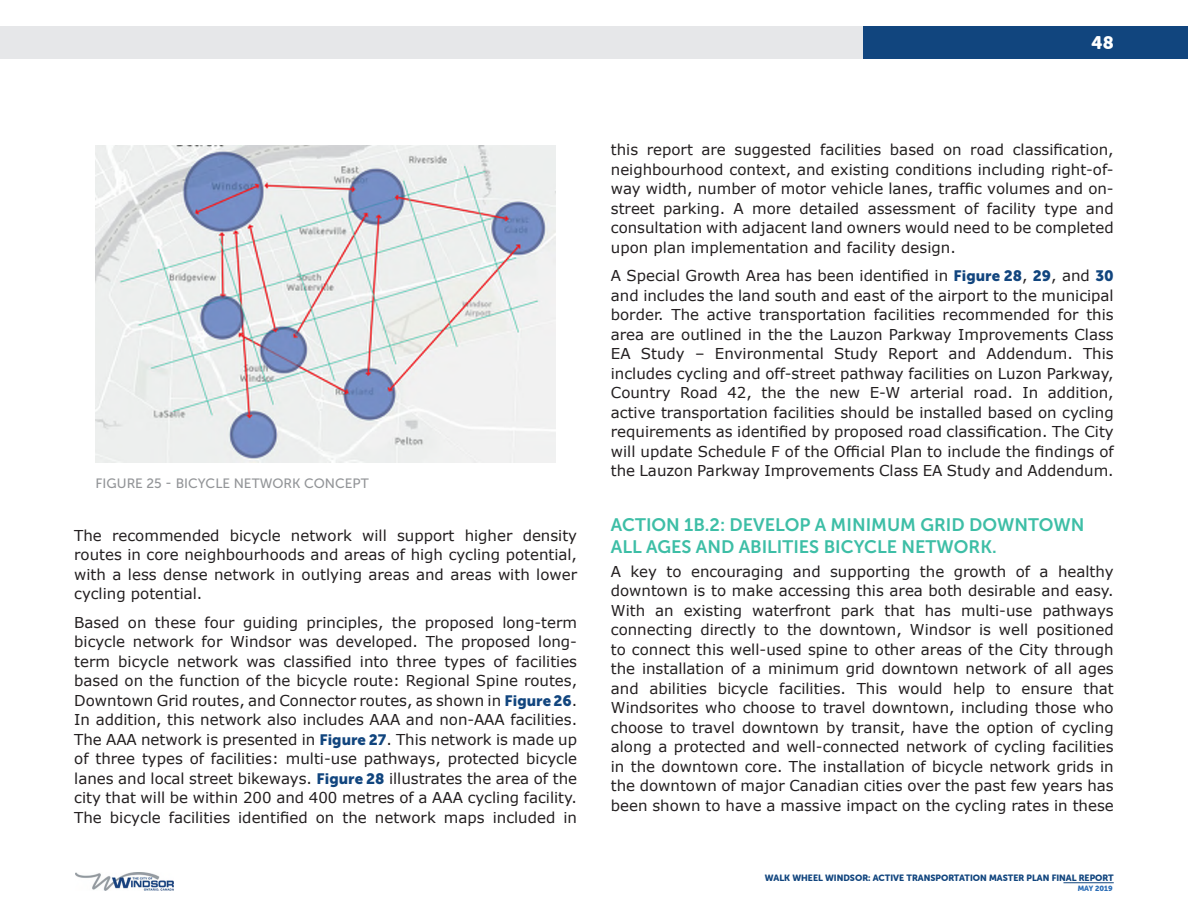
<style>
.page{position:relative;width:1188px;height:918px;background:#fff}
.page>*{position:absolute;margin:0;border:0;box-sizing:border-box;transform-origin:0 0}
.t1{font:18px/21.6px "Museo Sans 700";color:#3dbea6}
.t2{font:18px "Museo Sans Rounded 900";color:#fff}
.Body{font:15px/19.5px "MS Reference Sans Serif";color:#231f20;text-align:justify}
.t3{font:13.5px "Museo Sans 500";color:#939598}
.t4{font:9px "Museo Sans Rounded 900";color:#11457e}
.t5{font:7.5px "Museo Sans Rounded 900";color:#2b6db6}
.s1{font-family:"Museo Sans 900";color:#11457e}
</style>
<div class="page">
<div style="left:862px;top:26px;width:326px;height:32px;background:#11457e"></div>
<div style="left:0;top:26px;width:862px;height:32px;background:#e6e7e9"></div>
<hr style="left:1064px;top:882px;width:50px;height:1px;background:#11457e">
<img style="left:75px;top:873px;width:99px;height:18px">
<img style="left:96px;top:146px;width:460px;height:317px">
<p class="t2" style="left:1091px;top:32px;width:24px">48</p>
<p class="t3" style="left:96px;top:476px;width:16px">FIGURE</p>
<p class="t3" style="left:147px;top:476px;width:224px">25 - BICYCLE NETWORK CONCEPT</p>
<p class="Body" style="left:74px;top:525px;width:504px">The recommended bicycle network will support higher density routes in core neighbourhoods and areas of high cycling potential, with a less dense network in outlying areas and areas with lower cycling potential.</p>
<p class="Body" style="left:74px;top:612px;width:504px">Based on these four guiding principles, the proposed long-term bicycle network for Windsor was developed. The proposed long&shy;term bicycle network was classified into three types of facilities based on the function of the bicycle route: Regional Spine routes, Downtown Grid routes, and Connector routes, as shown in <span class="s1">Figure 26</span>.<br>In addition, this network also includes AAA and non-AAA facilities.<br>The AAA network is presented in <span class="s1">Figure 27</span>. This network is made up of three types of facilities: multi-use pathways, protected bicycle lanes and local street bikeways. <span class="s1">Figure 28</span> illustrates the area of the city that will be within 200 and 400 metres of a AAA cycling facility.<br>The bicycle facilities identified on the network maps included in</p>
<p class="Body" style="left:611px;top:140px;width:504px">this report are suggested facilities based on road classification, neighbourhood context, and existing conditions including right-of&shy;way width, number of motor vehicle lanes, traffic volumes and on&shy;street parking. A more detailed assessment of facility type and consultation with adjacent land owners would need to be completed upon plan implementation and facility design.</p>
<p class="Body" style="left:611px;top:266px;width:504px">A Special Growth Area has been identified in <span class="s1">Figure 28</span>, <span class="s1">29</span>, and <span class="s1">30 </span>and includes the land south and east of the airport to the municipal border. The active transportation facilities recommended for this area are outlined in the the Lauzon Parkway Improvements Class EA Study – Environmental Study Report and Addendum. This includes cycling and off-street pathway facilities on Luzon Parkway, Country Road 42, the the new E-W arterial road. In addition, active transportation facilities should be installed based on cycling requirements as identified by proposed road classification. The City will update Schedule F of the Official Plan to include the findings of the Lauzon Parkway Improvements Class EA Study and Addendum.</p>
<h2 class="t1" style="left:611px;top:514px;width:475px">ACTION 1B.2: DEVELOP A MINIMUM GRID DOWNTOWN<br>ALL AGES AND ABILITIES BICYCLE NETWORK.</h2>
<p class="Body" style="left:611px;top:561px;width:504px">A key to encouraging and supporting the growth of a healthy downtown is to make accessing this area both desirable and easy.<br>With an existing waterfront park that has multi-use pathways connecting directly to the downtown, Windsor is well positioned to connect this well-used spine to other areas of the City through the installation of a minimum grid downtown network of all ages and abilities bicycle facilities. This would help to ensure that Windsorites who choose to travel downtown, including those who choose to travel downtown by transit, have the option of cycling along a protected and well-connected network of cycling facilities in the downtown core. The installation of bicycle network grids in the downtown of major Canadian cities over the past few years has been shown to have a massive impact on the cycling rates in these</p>
<p class="t4" style="left:765px;top:872px;width:350px">WALK WHEEL WINDSOR: ACTIVE TRANSPORTATION MASTER PLAN FINAL REPORT</p>
<p class="t5" style="left:1078px;top:884px;width:37px">MAY 2019</p>
</div>
